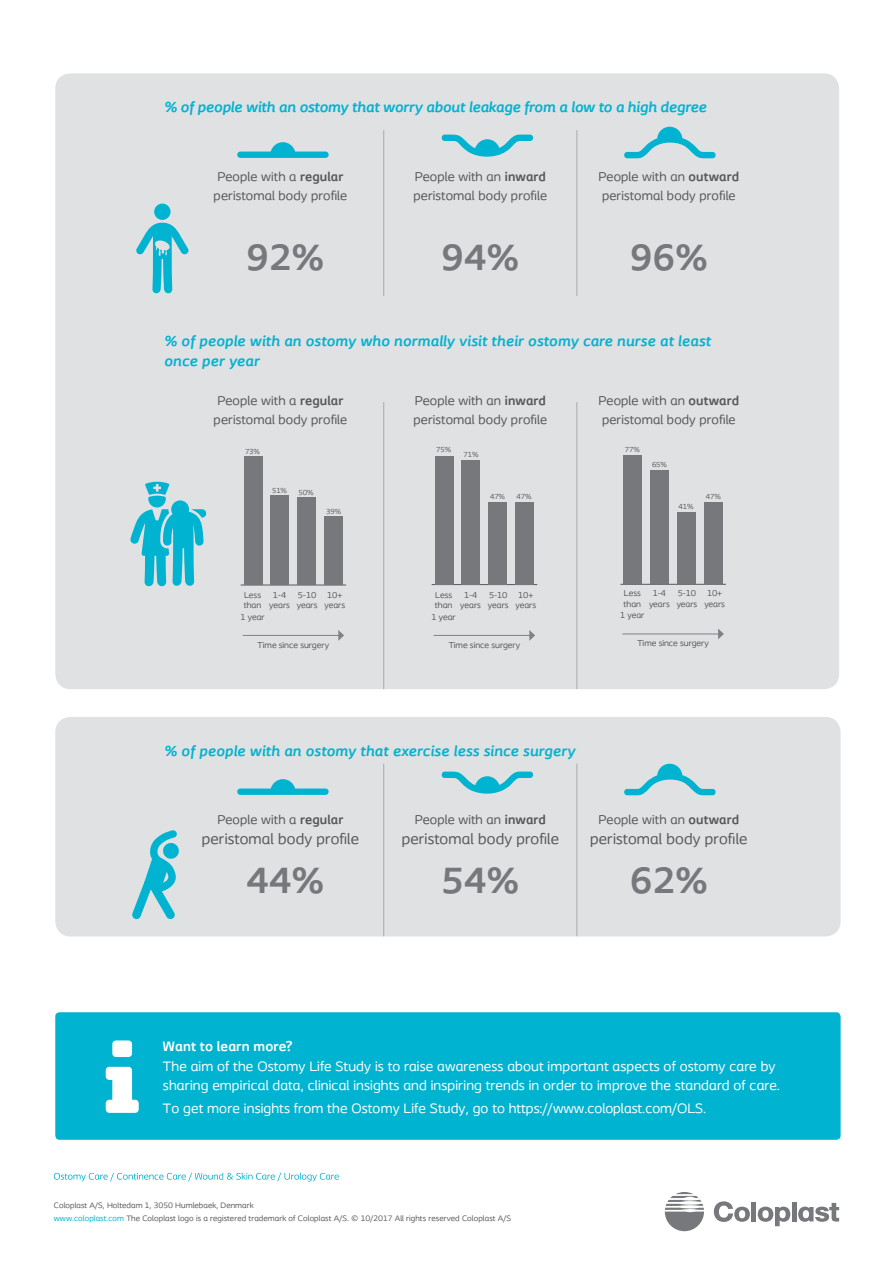
<style>
.page{position:relative;width:893px;height:1263px;background:#fff}
.page>*{position:absolute;margin:0;border:0;box-sizing:border-box;transform-origin:0 0}
.Spread_text_headings{font:700 38.25px "Coloplast";letter-spacing:.01em;color:#76787b}
.Spread_text{font:15.75px "Coloplast";letter-spacing:.01em;color:#57585a}
.Spread_text-2{font:italic 700 15.3px/19.5px "Coloplast";letter-spacing:.01em;color:#00b3d0}
.Spread_text-3{font:italic 700 15.3px "Coloplast";letter-spacing:-.01em;color:#00b3d0}
.Spread_caption{font:14.25px/19.5px "Coloplast";letter-spacing:.01em;color:#fff}
.Spread_caption_headi{font:700 14.25px "Coloplast";letter-spacing:.01em;color:#fff}
.Spread_text-4{font:13.35px "Coloplast";letter-spacing:.01em;color:#57585a}
.t1{font:8.85px/10.2px "Coloplast";color:#57585a;text-align:center}
.t2{font:8.25px/13.2px "Coloplast";letter-spacing:.01em;color:#57585a}
.t3{font:7.65px "Coloplast";color:#57585a}
.s1{font-weight:700}
.s2{color:#00b3d0}
</style>
<div class="page">
<svg style="left:54px;top:1173px;width:285px;height:8px"></svg>
<div style="left:55px;top:717px;width:786px;height:219px;background:#e0e1e3;border-radius:15px"></div>
<svg style="left:132px;top:830px;width:47px;height:89px"></svg>
<svg style="left:442px;top:771px;width:91px;height:23px"></svg>
<svg style="left:624px;top:764px;width:92px;height:31px"></svg>
<svg style="left:237px;top:779px;width:92px;height:16px"></svg>
<hr style="left:383px;top:764px;width:1px;height:172px;background:#a8a9ad">
<hr style="left:577px;top:764px;width:1px;height:172px;background:#a8a9ad">
<div style="left:55px;top:73px;width:784px;height:616px;background:#e0e1e3;border-radius:15px"></div>
<div style="left:154px;top:204px;width:17px;height:16px;background:#00b3d0;border-radius:50%"></div>
<svg style="left:136px;top:223px;width:52px;height:70px"></svg>
<svg style="left:130px;top:482px;width:76px;height:104px"></svg>
<svg style="left:442px;top:135px;width:91px;height:22px"></svg>
<svg style="left:624px;top:127px;width:92px;height:31px"></svg>
<svg style="left:237px;top:142px;width:92px;height:16px"></svg>
<hr style="left:241px;top:585px;width:105px;height:1px;background:#57585a">
<div style="left:324px;top:517px;width:19px;height:68px;background:#76787b"></div>
<div style="left:297px;top:498px;width:19px;height:87px;background:#76787b"></div>
<div style="left:270px;top:496px;width:19px;height:89px;background:#76787b"></div>
<div style="left:244px;top:457px;width:18px;height:128px;background:#76787b"></div>
<hr style="left:243px;top:635px;width:96px;height:1px;background:#808285">
<svg style="left:338px;top:630px;width:6px;height:11px"></svg>
<hr style="left:432px;top:584px;width:105px;height:1px;background:#57585a">
<div style="left:515px;top:502px;width:19px;height:83px;background:#76787b"></div>
<div style="left:488px;top:502px;width:19px;height:83px;background:#76787b"></div>
<div style="left:461px;top:460px;width:19px;height:125px;background:#76787b"></div>
<div style="left:435px;top:456px;width:19px;height:129px;background:#76787b"></div>
<hr style="left:434px;top:635px;width:96px;height:1px;background:#808285">
<svg style="left:529px;top:630px;width:6px;height:11px"></svg>
<hr style="left:620px;top:584px;width:106px;height:1px;background:#57585a">
<div style="left:704px;top:502px;width:19px;height:82px;background:#76787b"></div>
<div style="left:677px;top:513px;width:19px;height:71px;background:#76787b"></div>
<div style="left:650px;top:471px;width:19px;height:113px;background:#76787b"></div>
<div style="left:623px;top:455px;width:19px;height:129px;background:#76787b"></div>
<hr style="left:622px;top:634px;width:97px;height:1px;background:#808285">
<svg style="left:718px;top:628px;width:6px;height:11px"></svg>
<hr style="left:383px;top:130px;width:1px;height:166px;background:#a8a9ad">
<hr style="left:383px;top:402px;width:1px;height:287px;background:#a8a9ad">
<hr style="left:577px;top:130px;width:1px;height:166px;background:#a8a9ad">
<hr style="left:577px;top:402px;width:1px;height:287px;background:#a8a9ad">
<svg style="left:714px;top:1201px;width:36px;height:21px"></svg>
<div style="left:751px;top:1202px;width:5px;height:19px;background:#76787b"></div>
<hr style="left:792px;top:1202px;width:4px;height:19px;background:#76787b">
<svg style="left:758px;top:1206px;width:32px;height:20px"></svg>
<svg style="left:798px;top:1203px;width:41px;height:19px"></svg>
<svg style="left:665px;top:1192px;width:39px;height:39px"></svg>
<div style="left:55px;top:1012px;width:786px;height:128px;background:#00b3d0;border-radius:4px"></div>
<svg style="left:106px;top:1040px;width:33px;height:73px"></svg>
<p class="Spread_text-3" style="left:164px;top:98px;width:544px">% of people with an ostomy that worry about leakage from a low to a high degree</p>
<p class="Spread_text-4" style="left:217px;top:168px;width:127px">People with a <span class="s1">regular</span></p>
<p class="Spread_text-4" style="left:214px;top:188px;width:135px">peristomal body profile</p>
<p class="Spread_text_headings" style="left:246px;top:234px;width:79px">92%</p>
<p class="Spread_text-4" style="left:415px;top:168px;width:133px">People with an <span class="s1">inward</span></p>
<p class="Spread_text-4" style="left:413px;top:188px;width:135px">peristomal body profile</p>
<p class="Spread_text_headings" style="left:441px;top:234px;width:79px">94%</p>
<p class="Spread_text-4" style="left:599px;top:168px;width:142px">People with an <span class="s1">outward</span></p>
<p class="Spread_text-4" style="left:602px;top:188px;width:135px">peristomal body profile</p>
<p class="Spread_text_headings" style="left:630px;top:234px;width:79px">96%</p>
<p class="Spread_text-2" style="left:164px;top:331px;width:548px">% of people with an ostomy who normally visit their ostomy care nurse at least once per year</p>
<p class="Spread_text-4" style="left:217px;top:392px;width:127px">People with a <span class="s1">regular</span></p>
<p class="Spread_text-4" style="left:214px;top:412px;width:135px">peristomal body profile</p>
<p class="Spread_text-4" style="left:415px;top:392px;width:133px">People with an <span class="s1">inward</span></p>
<p class="Spread_text-4" style="left:413px;top:412px;width:135px">peristomal body profile</p>
<p class="Spread_text-4" style="left:599px;top:392px;width:142px">People with an <span class="s1">outward</span></p>
<p class="Spread_text-4" style="left:602px;top:412px;width:135px">peristomal body profile</p>
<p class="t3" style="left:245px;top:447px;width:17px">73%</p>
<p class="t3" style="left:436px;top:445px;width:17px">75%</p>
<p class="t3" style="left:463px;top:450px;width:17px">71%</p>
<p class="t3" style="left:625px;top:445px;width:17px">77%</p>
<p class="t3" style="left:652px;top:460px;width:17px">65%</p>
<p class="t3" style="left:272px;top:486px;width:17px">51%</p>
<p class="t3" style="left:298px;top:487px;width:17px">50%</p>
<p class="t3" style="left:490px;top:492px;width:17px">47%</p>
<p class="t3" style="left:516px;top:492px;width:17px">47%</p>
<p class="t3" style="left:706px;top:492px;width:17px">47%</p>
<p class="t3" style="left:326px;top:506px;width:17px">39%</p>
<p class="t3" style="left:678px;top:502px;width:17px">41%</p>
<p class="t1" style="left:269px;top:590px;width:22px">1-4 years</p>
<p class="t1" style="left:297px;top:590px;width:22px;text-align:left">5-10 years</p>
<p class="t1" style="left:325px;top:590px;width:22px">10+ years</p>
<p class="t1" style="left:244px;top:590px;width:18px">Less</p>
<p class="t1" style="left:244px;top:600px;width:19px">than</p>
<p class="t1" style="left:240px;top:611px;width:26px">1 year</p>
<p class="t1" style="left:258px;top:639px;width:73px">Time since surgery</p>
<p class="t1" style="left:460px;top:590px;width:22px">1-4 years</p>
<p class="t1" style="left:488px;top:590px;width:22px;text-align:left">5-10 years</p>
<p class="t1" style="left:516px;top:590px;width:22px">10+ years</p>
<p class="t1" style="left:435px;top:590px;width:18px">Less</p>
<p class="t1" style="left:435px;top:600px;width:19px">than</p>
<p class="t1" style="left:431px;top:611px;width:26px">1 year</p>
<p class="t1" style="left:449px;top:639px;width:73px">Time since surgery</p>
<p class="t1" style="left:649px;top:588px;width:22px">1-4 years</p>
<p class="t1" style="left:677px;top:588px;width:22px;text-align:left">5-10 years</p>
<p class="t1" style="left:704px;top:588px;width:22px">10+ years</p>
<p class="t1" style="left:624px;top:588px;width:18px">Less</p>
<p class="t1" style="left:624px;top:598px;width:19px">than</p>
<p class="t1" style="left:620px;top:610px;width:26px">1 year</p>
<p class="t1" style="left:637px;top:638px;width:73px">Time since surgery</p>
<p class="Spread_text-2" style="left:164px;top:741px;width:413px">% of people with an ostomy that exercise less since surgery</p>
<p class="Spread_text-4" style="left:217px;top:812px;width:127px">People with a <span class="s1">regular</span></p>
<p class="Spread_text" style="left:202px;top:829px;width:159px">peristomal body profile</p>
<p class="Spread_text_headings" style="left:246px;top:858px;width:79px">44%</p>
<p class="Spread_text-4" style="left:415px;top:812px;width:133px">People with an <span class="s1">inward</span></p>
<p class="Spread_text" style="left:402px;top:829px;width:159px">peristomal body profile</p>
<p class="Spread_text_headings" style="left:441px;top:858px;width:79px">54%</p>
<p class="Spread_text-4" style="left:599px;top:812px;width:142px">People with an <span class="s1">outward</span></p>
<p class="Spread_text" style="left:590px;top:829px;width:159px">peristomal body profile</p>
<p class="Spread_text_headings" style="left:630px;top:858px;width:79px">62%</p>
<p class="Spread_caption_headi" style="left:163px;top:1038px;width:131px">Want to learn more?</p>
<p class="Spread_caption" style="left:163px;top:1056px;width:619px">The aim of the Ostomy Life Study is to raise awareness about important aspects of ostomy care by sharing empirical data, clinical insights and inspiring trends in order to improve the standard of care.</p>
<p class="Spread_caption" style="left:163px;top:1098px;width:545px">To get more insights from the Ostomy Life Study, go to https://www.coloplast.com/OLS.</p>
<p class="t2" style="left:54px;top:1199px;width:459px">Coloplast A/S, Holtedam 1, 3050 Humlebaek, Denmark<br><span class="s2">www.coloplast.com</span> The Coloplast logo is a registered trademark of Coloplast A/S. © 10/2017 All rights reserved Coloplast A/S</p>
</div>
